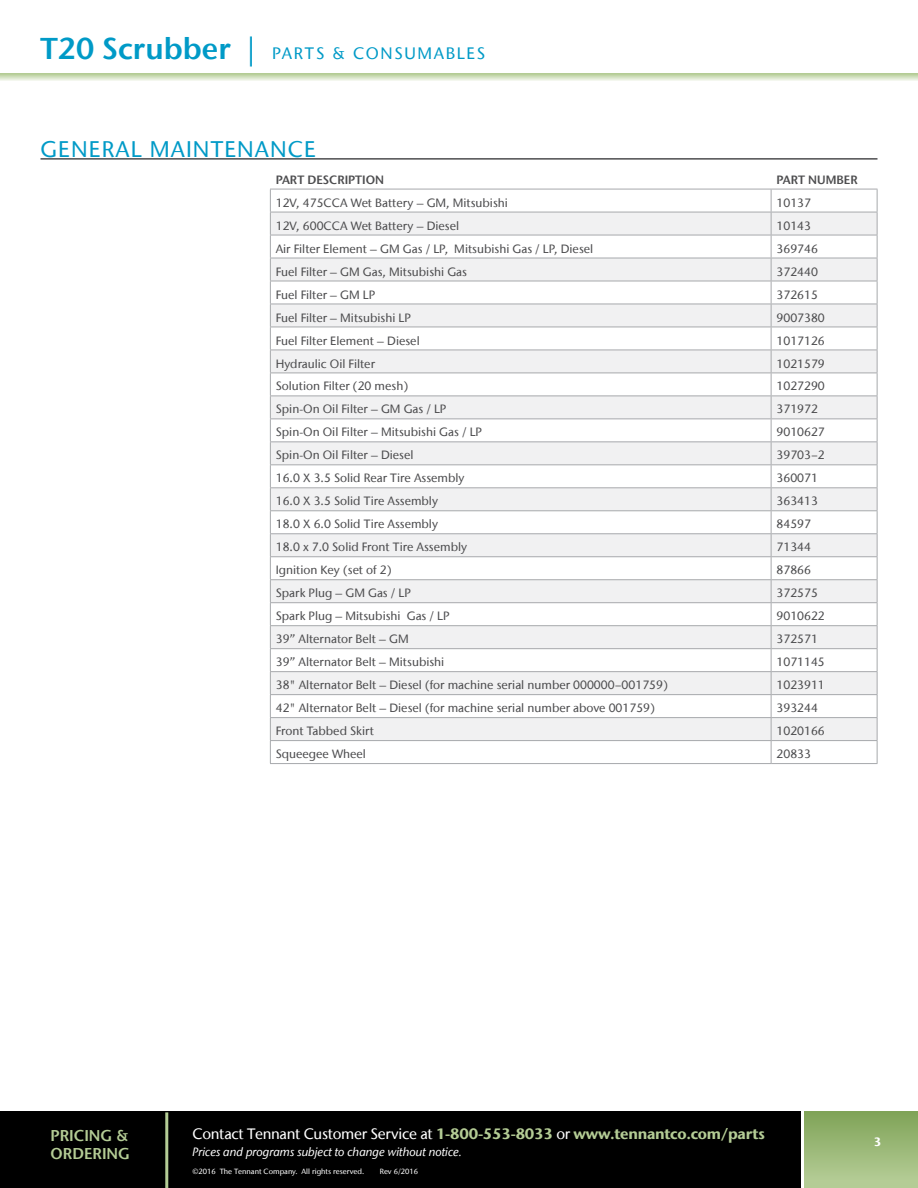
<style>
.page{position:relative;width:918px;height:1188px;background:#fff}
.page>*{position:absolute;margin:0;border:0;box-sizing:border-box;transform-origin:0 0}
.t1{font:500 22.5px "Stone Sans IIITC Com";letter-spacing:.05em;color:#009ac7}
.t2{font:500 16.5px "Stone Sans IIITC Com";letter-spacing:.1em;color:#009ac7}
.t3{font:600 15.6px/18px "Stone Sans IIITC Com";color:#b4cc95}
.t4{font:700 15px "Stone Sans IIITC Com";letter-spacing:-.02em;color:#b4cc95}
.t5{font:500 12px "Stone Sans IIITC Com";color:#4d4d4f}
.t6{font:italic 500 12px "Stone Sans IIITC Com";color:#fff}
.t7{font:600 12px "Stone Sans IIITC Com";color:#4d4d4f}
.t8{font:700 12px "Stone Sans IIITC Com";color:#fff}
.t9{font:500 7.5px "Stone Sans IIITC Com";color:#fff}
.s1{font-weight:600;font-size:30px}
.s2{font-size:30px}
.s3{font-weight:500;color:#fff}
</style>
<div class="page">
<svg style="left:0;top:73px;width:918px;height:8px;background:#d2e0bf"></svg>
<hr style="left:40px;top:158px;width:838px;height:2px;background:#4d4d4f">
<svg style="left:271px;top:213px;width:606px;height:527px;fill:#f1f1f2"></svg>
<hr style="left:270px;top:212px;width:501px;height:1px;background:#a7a9ac">
<hr style="left:771px;top:212px;width:107px;height:1px;background:#a7a9ac">
<hr style="left:270px;top:235px;width:501px;height:1px;background:#a7a9ac">
<hr style="left:771px;top:235px;width:107px;height:1px;background:#a7a9ac">
<hr style="left:270px;top:258px;width:501px;height:1px;background:#a7a9ac">
<hr style="left:771px;top:258px;width:107px;height:1px;background:#a7a9ac">
<hr style="left:270px;top:281px;width:501px;height:1px;background:#a7a9ac">
<hr style="left:771px;top:281px;width:107px;height:1px;background:#a7a9ac">
<hr style="left:270px;top:304px;width:501px;height:1px;background:#a7a9ac">
<hr style="left:771px;top:304px;width:107px;height:1px;background:#a7a9ac">
<hr style="left:270px;top:327px;width:501px;height:1px;background:#a7a9ac">
<hr style="left:771px;top:327px;width:107px;height:1px;background:#a7a9ac">
<hr style="left:270px;top:350px;width:501px;height:1px;background:#a7a9ac">
<hr style="left:771px;top:350px;width:107px;height:1px;background:#a7a9ac">
<hr style="left:270px;top:373px;width:501px;height:1px;background:#a7a9ac">
<hr style="left:771px;top:373px;width:107px;height:1px;background:#a7a9ac">
<hr style="left:270px;top:396px;width:501px;height:1px;background:#a7a9ac">
<hr style="left:771px;top:396px;width:107px;height:1px;background:#a7a9ac">
<hr style="left:270px;top:418px;width:501px;height:1px;background:#a7a9ac">
<hr style="left:771px;top:418px;width:107px;height:1px;background:#a7a9ac">
<hr style="left:270px;top:441px;width:501px;height:1px;background:#a7a9ac">
<hr style="left:771px;top:441px;width:107px;height:1px;background:#a7a9ac">
<hr style="left:270px;top:464px;width:501px;height:1px;background:#a7a9ac">
<hr style="left:771px;top:464px;width:107px;height:1px;background:#a7a9ac">
<hr style="left:270px;top:487px;width:501px;height:1px;background:#a7a9ac">
<hr style="left:771px;top:487px;width:107px;height:1px;background:#a7a9ac">
<hr style="left:270px;top:510px;width:501px;height:1px;background:#a7a9ac">
<hr style="left:771px;top:510px;width:107px;height:1px;background:#a7a9ac">
<hr style="left:270px;top:533px;width:501px;height:1px;background:#a7a9ac">
<hr style="left:771px;top:533px;width:107px;height:1px;background:#a7a9ac">
<hr style="left:270px;top:556px;width:501px;height:1px;background:#a7a9ac">
<hr style="left:771px;top:556px;width:107px;height:1px;background:#a7a9ac">
<hr style="left:270px;top:579px;width:501px;height:1px;background:#a7a9ac">
<hr style="left:771px;top:579px;width:107px;height:1px;background:#a7a9ac">
<hr style="left:270px;top:602px;width:501px;height:1px;background:#a7a9ac">
<hr style="left:771px;top:602px;width:107px;height:1px;background:#a7a9ac">
<hr style="left:270px;top:625px;width:501px;height:1px;background:#a7a9ac">
<hr style="left:771px;top:625px;width:107px;height:1px;background:#a7a9ac">
<hr style="left:270px;top:648px;width:501px;height:1px;background:#a7a9ac">
<hr style="left:771px;top:648px;width:107px;height:1px;background:#a7a9ac">
<hr style="left:270px;top:671px;width:501px;height:1px;background:#a7a9ac">
<hr style="left:771px;top:671px;width:107px;height:1px;background:#a7a9ac">
<hr style="left:270px;top:694px;width:501px;height:1px;background:#a7a9ac">
<hr style="left:771px;top:694px;width:107px;height:1px;background:#a7a9ac">
<hr style="left:270px;top:717px;width:501px;height:1px;background:#a7a9ac">
<hr style="left:771px;top:717px;width:107px;height:1px;background:#a7a9ac">
<hr style="left:270px;top:740px;width:501px;height:1px;background:#a7a9ac">
<svg style="left:270px;top:190px;width:1px;height:573px"></svg>
<hr style="left:771px;top:740px;width:107px;height:1px;background:#a7a9ac">
<svg style="left:771px;top:190px;width:1px;height:573px"></svg>
<svg style="left:877px;top:190px;width:1px;height:573px"></svg>
<hr style="left:270px;top:763px;width:501px;height:1px;background:#a7a9ac">
<hr style="left:771px;top:763px;width:107px;height:1px;background:#a7a9ac">
<hr style="left:270px;top:189px;width:501px;height:1px;background:#a7a9ac">
<hr style="left:771px;top:189px;width:107px;height:1px;background:#a7a9ac">
<div style="left:0;top:1111px;width:803px;height:77px;background:#000"></div>
<div style="left:803px;top:1111px;width:115px;height:77px;background:#b4cc95"></div>
<div style="left:803px;top:1111px;width:115px;height:68px;background:linear-gradient(to bottom,#7fa356,#b2ca93)"></div>
<hr style="left:165px;top:1112px;width:3px;height:76px;background:#b4cc95">
<hr style="left:801px;top:1103px;width:3px;height:85px;background:#fff">
<h2 class="t2" style="left:40px;top:42px;width:446px"><span class="s1">T20 Scrubber</span> <span class="s2">|</span> PARTS &amp; CONSUMABLES</h2>
<h1 class="t1" style="left:40px;top:135px;width:277px">GENERAL MAINTENANCE</h1>
<p class="t7" style="left:276px;top:172px;width:110px">PART DESCRIPTION</p>
<p class="t7" style="left:777px;top:172px;width:83px">PART NUMBER</p>
<p class="t5" style="left:276px;top:195px;width:234px">12V, 475CCA Wet Battery – GM, Mitsubishi</p>
<p class="t5" style="left:777px;top:195px;width:36px">10137</p>
<p class="t5" style="left:276px;top:218px;width:185px">12V, 600CCA Wet Battery – Diesel</p>
<p class="t5" style="left:777px;top:218px;width:36px">10143</p>
<p class="t5" style="left:276px;top:241px;width:319px">Air Filter Element – GM Gas / LP, Mitsubishi Gas / LP, Diesel</p>
<p class="t5" style="left:777px;top:241px;width:43px">369746</p>
<p class="t5" style="left:276px;top:264px;width:193px">Fuel Filter – GM Gas, Mitsubishi Gas</p>
<p class="t5" style="left:777px;top:264px;width:43px">372440</p>
<p class="t5" style="left:276px;top:287px;width:101px">Fuel Filter – GM LP</p>
<p class="t5" style="left:777px;top:287px;width:43px">372615</p>
<p class="t5" style="left:276px;top:310px;width:137px">Fuel Filter – Mitsubishi LP</p>
<p class="t5" style="left:777px;top:310px;width:50px">9007380</p>
<p class="t5" style="left:276px;top:333px;width:146px">Fuel Filter Element – Diesel</p>
<p class="t5" style="left:777px;top:333px;width:50px">1017126</p>
<p class="t5" style="left:276px;top:356px;width:101px">Hydraulic Oil Filter</p>
<p class="t5" style="left:777px;top:356px;width:50px">1021579</p>
<p class="t5" style="left:276px;top:379px;width:134px">Solution Filter (20 mesh)</p>
<p class="t5" style="left:777px;top:379px;width:50px">1027290</p>
<p class="t5" style="left:276px;top:402px;width:172px">Spin-On Oil Filter – GM Gas / LP</p>
<p class="t5" style="left:777px;top:402px;width:43px">371972</p>
<p class="t5" style="left:276px;top:425px;width:208px">Spin-On Oil Filter – Mitsubishi Gas / LP</p>
<p class="t5" style="left:777px;top:425px;width:50px">9010627</p>
<p class="t5" style="left:276px;top:448px;width:139px">Spin-On Oil Filter – Diesel</p>
<p class="t5" style="left:777px;top:448px;width:50px">39703−2</p>
<p class="t5" style="left:276px;top:471px;width:190px">16.0 X 3.5 Solid Rear Tire Assembly</p>
<p class="t5" style="left:777px;top:471px;width:43px">360071</p>
<p class="t5" style="left:276px;top:494px;width:164px">16.0 X 3.5 Solid Tire Assembly</p>
<p class="t5" style="left:777px;top:494px;width:43px">363413</p>
<p class="t5" style="left:276px;top:517px;width:164px">18.0 X 6.0 Solid Tire Assembly</p>
<p class="t5" style="left:777px;top:517px;width:36px">84597</p>
<p class="t5" style="left:276px;top:540px;width:193px">18.0 x 7.0 Solid Front Tire Assembly</p>
<p class="t5" style="left:777px;top:540px;width:36px">71344</p>
<p class="t5" style="left:276px;top:563px;width:117px">Ignition Key (set of 2)</p>
<p class="t5" style="left:777px;top:563px;width:36px">87866</p>
<p class="t5" style="left:276px;top:586px;width:137px">Spark Plug – GM Gas / LP</p>
<p class="t5" style="left:777px;top:586px;width:43px">372575</p>
<p class="t5" style="left:276px;top:609px;width:175px">Spark Plug – Mitsubishi Gas / LP</p>
<p class="t5" style="left:777px;top:609px;width:50px">9010622</p>
<p class="t5" style="left:276px;top:632px;width:135px">39” Alternator Belt – GM</p>
<p class="t5" style="left:777px;top:632px;width:43px">372571</p>
<p class="t5" style="left:276px;top:655px;width:170px">39” Alternator Belt – Mitsubishi</p>
<p class="t5" style="left:777px;top:655px;width:50px">1071145</p>
<p class="t5" style="left:276px;top:678px;width:394px">38" Alternator Belt – Diesel (for machine serial number 000000−001759)</p>
<p class="t5" style="left:777px;top:678px;width:50px">1023911</p>
<p class="t5" style="left:276px;top:701px;width:381px">42" Alternator Belt – Diesel (for machine serial number above 001759)</p>
<p class="t5" style="left:777px;top:701px;width:43px">393244</p>
<p class="t5" style="left:276px;top:724px;width:100px">Front Tabbed Skirt</p>
<p class="t5" style="left:777px;top:724px;width:50px">1020166</p>
<p class="t5" style="left:276px;top:746px;width:92px">Squeegee Wheel</p>
<p class="t5" style="left:777px;top:746px;width:36px">20833</p>
<p class="t4" style="left:192px;top:1124px;width:574px"><span class="s3">Contact Tennant Customer Service at</span> 1-800-553-8033 <span class="s3">or</span> www.tennantco.com/parts</p>
<p class="t6" style="left:192px;top:1145px;width:271px">Prices and programs subject to change without notice.</p>
<p class="t9" style="left:192px;top:1167px;width:173px">©2016 The Tennant Company. All rights reserved.</p>
<p class="t9" style="left:380px;top:1167px;width:40px">Rev 6/2016</p>
<h3 class="t3" style="left:51px;top:1126px;width:81px">PRICING &amp;<br>ORDERING</h3>
<p class="t8" style="left:874px;top:1134px;width:9px">3</p>
</div>
